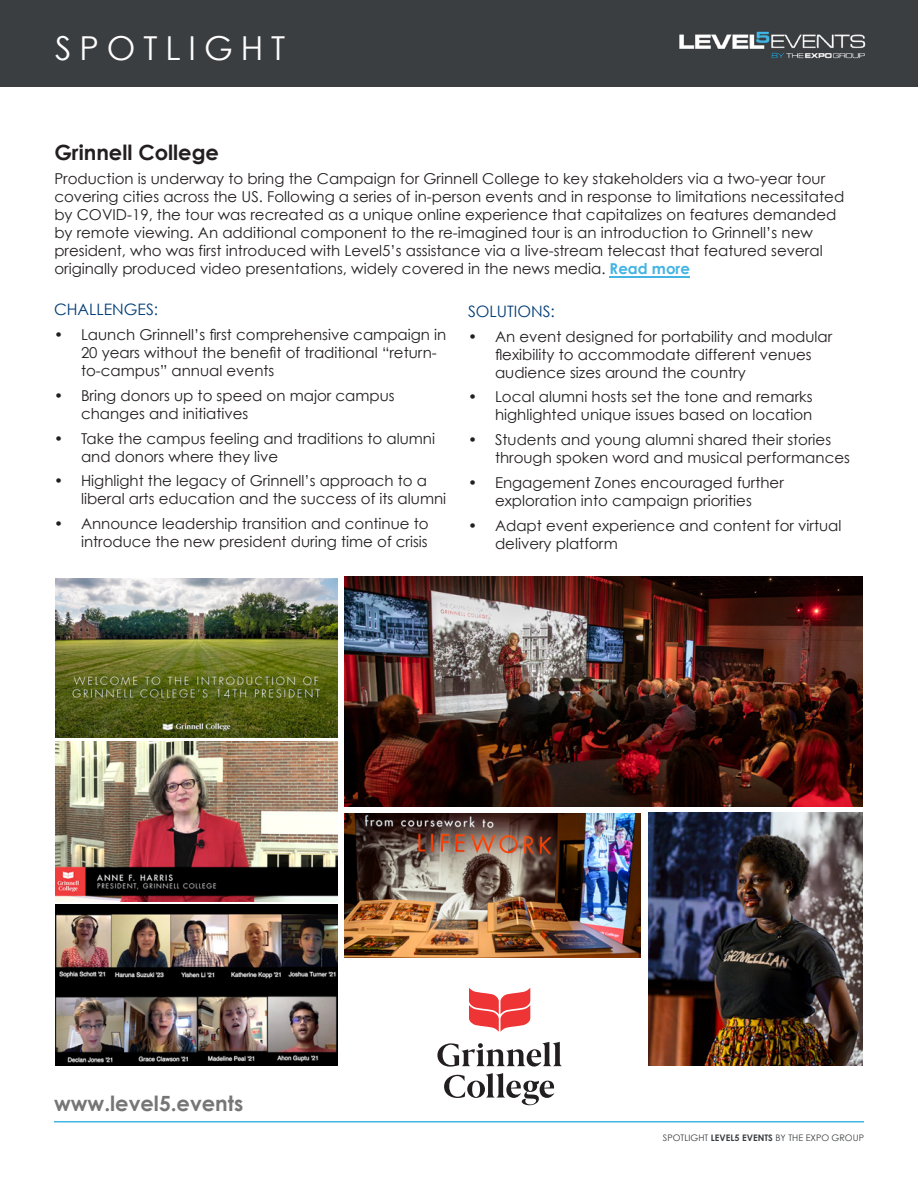
<style>
.page{position:relative;width:918px;height:1188px;background:#fff}
.page>*{position:absolute;margin:0;border:0;box-sizing:border-box;transform-origin:0 0}
.t1{font:33px "Century Gothic";letter-spacing:.24em;color:#fff}
.t2{font:700 21px "Century Gothic";color:#767676}
.Body_copy_Gotham_Lig{font:700 21px "Century Gothic";color:#231f20}
.Eurostile_Body_Heads{font:15.75px "Century Gothic";color:#013c76}
.Body_copy_Gotham_Lig-2{font:15px/18px "Century Gothic";color:#231f20}
.t3{font:9px "Century Gothic";color:#3b3e41}
.s1{font-weight:700;color:#43b4e3}
.s2{font-weight:700}
</style>
<div class="page">
<hr style="left:54px;top:1121px;width:810px;height:1px;background:#40b4e2">
<div style="left:0;top:0;width:918px;height:86px;background:#3b3e41"></div>
<img style="left:679px;top:31px;width:187px;height:28px">
<img style="left:345px;top:576px;width:518px;height:230px">
<img style="left:345px;top:814px;width:295px;height:143px">
<img style="left:648px;top:813px;width:215px;height:253px">
<svg style="left:437px;top:1042px;width:125px;height:25px"></svg>
<svg style="left:444px;top:1073px;width:110px;height:32px"></svg>
<svg style="left:469px;top:988px;width:61px;height:44px"></svg>
<img style="left:55px;top:742px;width:282px;height:159px">
<img style="left:55px;top:905px;width:282px;height:161px">
<img style="left:55px;top:578px;width:282px;height:159px">
<hr style="left:610px;top:277px;width:80px;height:1px;background:#43b4e3">
<h1 class="t1" style="left:55px;top:28px;width:232px">SPOTLIGHT</h1>
<p class="Body_copy_Gotham_Lig" style="left:54px;top:139px;width:166px">Grinnell College</p>
<p class="Body_copy_Gotham_Lig-2" style="left:54px;top:170px;width:791px">Production is underway to bring the Campaign for Grinnell College to key stakeholders via a two-year tour covering cities across the US. Following a series of in-person events and in response to limitations necessitated by COVID-19, the tour was recreated as a unique online experience that capitalizes on features demanded by remote viewing. An additional component to the re-imagined tour is an introduction to Grinnell’s new president, who was first introduced with Level5’s assistance via a live-stream telecast that featured several originally produced video presentations, widely covered in the news media. <span class="s1">Read more</span></p>
<p class="Eurostile_Body_Heads" style="left:54px;top:300px;width:106px">CHALLENGES:</p>
<p class="Body_copy_Gotham_Lig-2" style="left:81px;top:325px;width:367px;text-indent:-27px">• Launch Grinnell’s first comprehensive campaign in<br>20 years without the benefit of traditional “return&shy;to-campus” annual events</p>
<p class="Body_copy_Gotham_Lig-2" style="left:81px;top:386px;width:315px;text-indent:-27px">• Bring donors up to speed on major campus changes and initiatives</p>
<p class="Body_copy_Gotham_Lig-2" style="left:81px;top:429px;width:356px;text-indent:-27px">• Take the campus feeling and traditions to alumni and donors where they live</p>
<p class="Body_copy_Gotham_Lig-2" style="left:81px;top:472px;width:367px;text-indent:-27px">• Highlight the legacy of Grinnell’s approach to a liberal arts education and the success of its alumni</p>
<p class="Body_copy_Gotham_Lig-2" style="left:54px;top:514px;width:376px;text-align:right">• Announce leadership transition and continue to introduce the new president during time of crisis</p>
<p class="Eurostile_Body_Heads" style="left:468px;top:302px;width:88px">SOLUTIONS:</p>
<p class="Body_copy_Gotham_Lig-2" style="left:495px;top:327px;width:339px;text-indent:-27px">• An event designed for portability and modular flexibility to accommodate different venues audience sizes around the country</p>
<p class="Body_copy_Gotham_Lig-2" style="left:468px;top:388px;width:346px;text-align:right">• Local alumni hosts set the tone and remarks highlighted unique issues based on location</p>
<p class="Body_copy_Gotham_Lig-2" style="left:495px;top:430px;width:356px;text-indent:-27px">• Students and young alumni shared their stories through spoken word and musical performances</p>
<p class="Body_copy_Gotham_Lig-2" style="left:468px;top:473px;width:317px;text-align:center">• Engagement Zones encouraged further exploration into campaign priorities</p>
<p class="Body_copy_Gotham_Lig-2" style="left:495px;top:516px;width:348px;text-indent:-27px">• Adapt event experience and content for virtual delivery platform</p>
<h2 class="t2" style="left:54px;top:1090px;width:191px">www.level5.events</h2>
<p class="t3" style="left:663px;top:1132px;width:203px">SPOTLIGHT <span class="s2">LEVEL5 EVENTS</span> BY THE EXPO GROUP</p>
</div>
